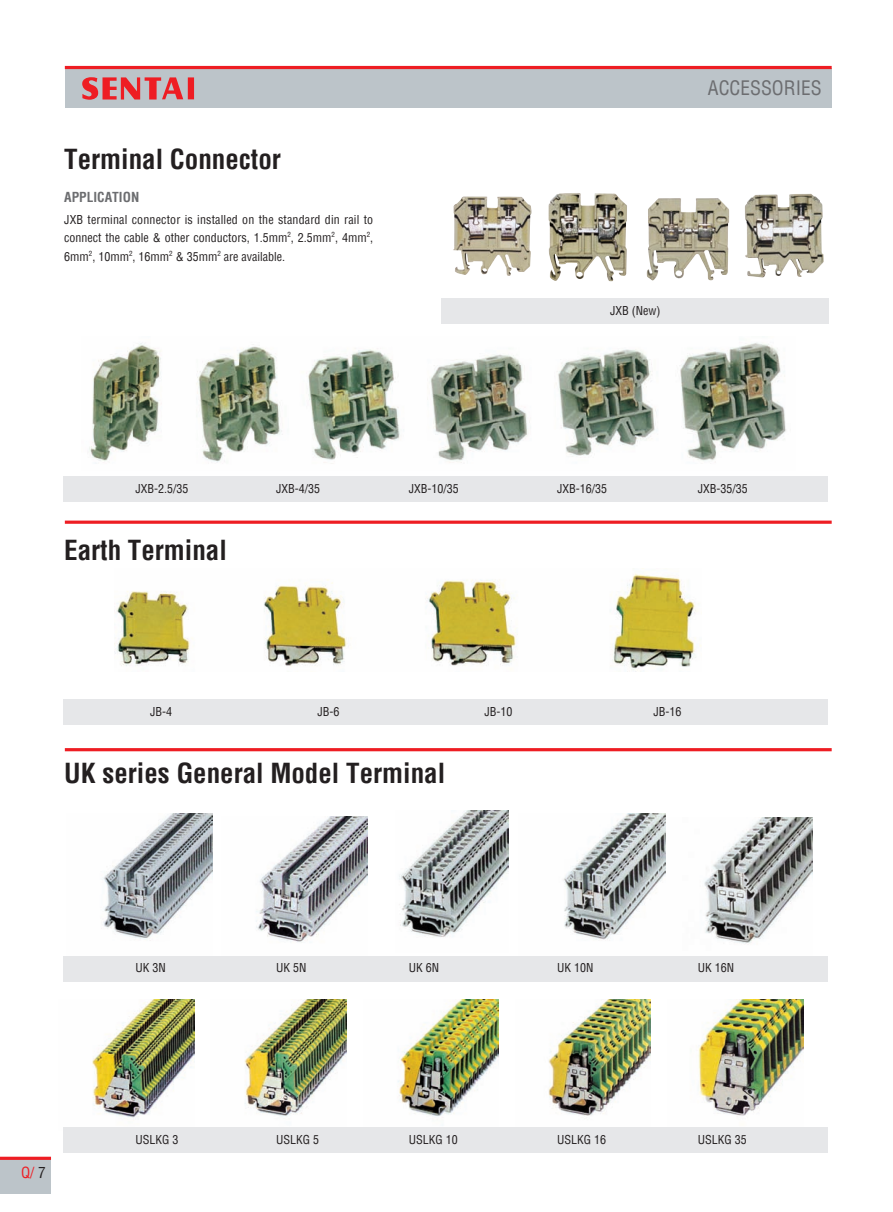
<style>
.page{position:relative;width:893px;height:1212px;background:#fff}
.page>*{position:absolute;margin:0;border:0;box-sizing:border-box;transform-origin:0 0}
.大标题{font:700 condensed 27px "Helvetica";color:#231f20}
.t1{font:condensed 19.5px "Helvetica";color:#6c6d70}
.t2{font:condensed 15px "Helvetica";color:#ee1d23}
.小标题{font:700 condensed 13.5px "Helvetica";color:#6c6d70}
.说明文字{font:condensed 12px/18.8px "Helvetica";color:#231f20}
.说明文字-2{font:condensed 7.05px "Helvetica";color:#231f20}
.s1{color:#231f20}
</style>
<div class="page">
<div style="left:65px;top:68px;width:767px;height:40px;background:#bcc4c9"></div>
<hr style="left:65px;top:66px;width:767px;height:3px;background:#ee1d23">
<svg style="left:82px;top:77px;width:112px;height:23px"></svg>
<div style="left:0;top:1159px;width:51px;height:34px;background:#bcc4c9"></div>
<hr style="left:0;top:1157px;width:51px;height:3px;background:#ee1d23">
<img style="left:704px;top:817px;width:108px;height:127px">
<img style="left:103px;top:813px;width:110px;height:128px">
<img style="left:256px;top:816px;width:111px;height:126px">
<img style="left:399px;top:810px;width:110px;height:127px">
<img style="left:563px;top:813px;width:102px;height:127px">
<img style="left:698px;top:999px;width:105px;height:117px">
<img style="left:63px;top:999px;width:131px;height:131px">
<img style="left:244px;top:999px;width:102px;height:118px">
<img style="left:398px;top:999px;width:101px;height:118px">
<img style="left:548px;top:999px;width:103px;height:117px">
<div style="left:64px;top:956px;width:764px;height:25px;background:#e6e7e9"></div>
<div style="left:64px;top:699px;width:764px;height:26px;background:#e6e7e9"></div>
<div style="left:64px;top:477px;width:764px;height:25px;background:#e6e7e9"></div>
<div style="left:64px;top:1127px;width:764px;height:26px;background:#e6e7e9"></div>
<div style="left:441px;top:298px;width:388px;height:26px;background:#e6e7e9"></div>
<img style="left:89px;top:342px;width:697px;height:122px">
<hr style="left:65px;top:521px;width:767px;height:3px;background:#ee1d23">
<hr style="left:65px;top:748px;width:767px;height:3px;background:#ee1d23">
<img style="left:115px;top:568px;width:586px;height:103px">
<img style="left:453px;top:196px;width:79px;height:80px">
<img style="left:548px;top:193px;width:79px;height:88px">
<img style="left:647px;top:198px;width:82px;height:83px">
<img style="left:745px;top:193px;width:79px;height:85px">
<p class="大标题" style="left:64px;top:142px;width:218px">Terminal Connector</p>
<p class="小标题" style="left:64px;top:188px;width:77px">APPLICATION</p>
<p class="说明文字" style="left:64px;top:210px;width:310px">JXB terminal connector is installed on the standard din rail to connect the cable &amp; other conductors, 1.5mm , 2.5mm , 4mm ,</p>
<p class="说明文字-2" style="left:287px;top:230px;width:5px">2</p>
<p class="说明文字-2" style="left:332px;top:230px;width:5px">2</p>
<p class="说明文字-2" style="left:367px;top:230px;width:5px">2</p>
<p class="说明文字-2" style="left:89px;top:249px;width:5px">2</p>
<p class="说明文字-2" style="left:129px;top:249px;width:5px">2</p>
<p class="说明文字-2" style="left:169px;top:249px;width:5px">2</p>
<p class="说明文字" style="left:176px;top:247px;width:43px">&amp; 35mm</p>
<p class="说明文字-2" style="left:217px;top:249px;width:5px">2</p>
<p class="说明文字" style="left:224px;top:247px;width:63px">are available.</p>
<p class="说明文字" style="left:64px;top:247px;width:107px">6mm , 10mm , 16mm</p>
<h2 class="t1" style="left:708px;top:76px;width:115px">ACCESSORIES</h2>
<p class="说明文字" style="left:610px;top:301px;width:52px">JXB (New)</p>
<p class="说明文字" style="left:135px;top:479px;width:55px">JXB-2.5/35</p>
<p class="说明文字" style="left:276px;top:479px;width:46px">JXB-4/35</p>
<p class="说明文字" style="left:409px;top:479px;width:52px">JXB-10/35</p>
<p class="说明文字" style="left:557px;top:479px;width:52px">JXB-16/35</p>
<p class="说明文字" style="left:698px;top:479px;width:52px">JXB-35/35</p>
<p class="大标题" style="left:64px;top:532px;width:164px">Earth Terminal</p>
<p class="说明文字" style="left:150px;top:702px;width:23px">JB-4</p>
<p class="说明文字" style="left:317px;top:702px;width:23px">JB-6</p>
<p class="说明文字" style="left:653px;top:702px;width:29px">JB-16</p>
<p class="说明文字" style="left:484px;top:702px;width:29px">JB-10</p>
<p class="大标题" style="left:64px;top:756px;width:382px">UK series General Model Terminal</p>
<p class="t2" style="left:21px;top:1162px;width:26px">Q/ <span class="s1">7</span></p>
<p class="说明文字" style="left:135px;top:958px;width:32px">UK 3N</p>
<p class="说明文字" style="left:276px;top:958px;width:32px">UK 5N</p>
<p class="说明文字" style="left:409px;top:958px;width:32px">UK 6N</p>
<p class="说明文字" style="left:557px;top:958px;width:38px">UK 10N</p>
<p class="说明文字" style="left:698px;top:958px;width:38px">UK 16N</p>
<p class="说明文字" style="left:135px;top:1130px;width:45px">USLKG 3</p>
<p class="说明文字" style="left:276px;top:1130px;width:45px">USLKG 5</p>
<p class="说明文字" style="left:409px;top:1130px;width:51px">USLKG 10</p>
<p class="说明文字" style="left:557px;top:1130px;width:51px">USLKG 16</p>
<p class="说明文字" style="left:698px;top:1130px;width:51px">USLKG 35</p>
</div>
